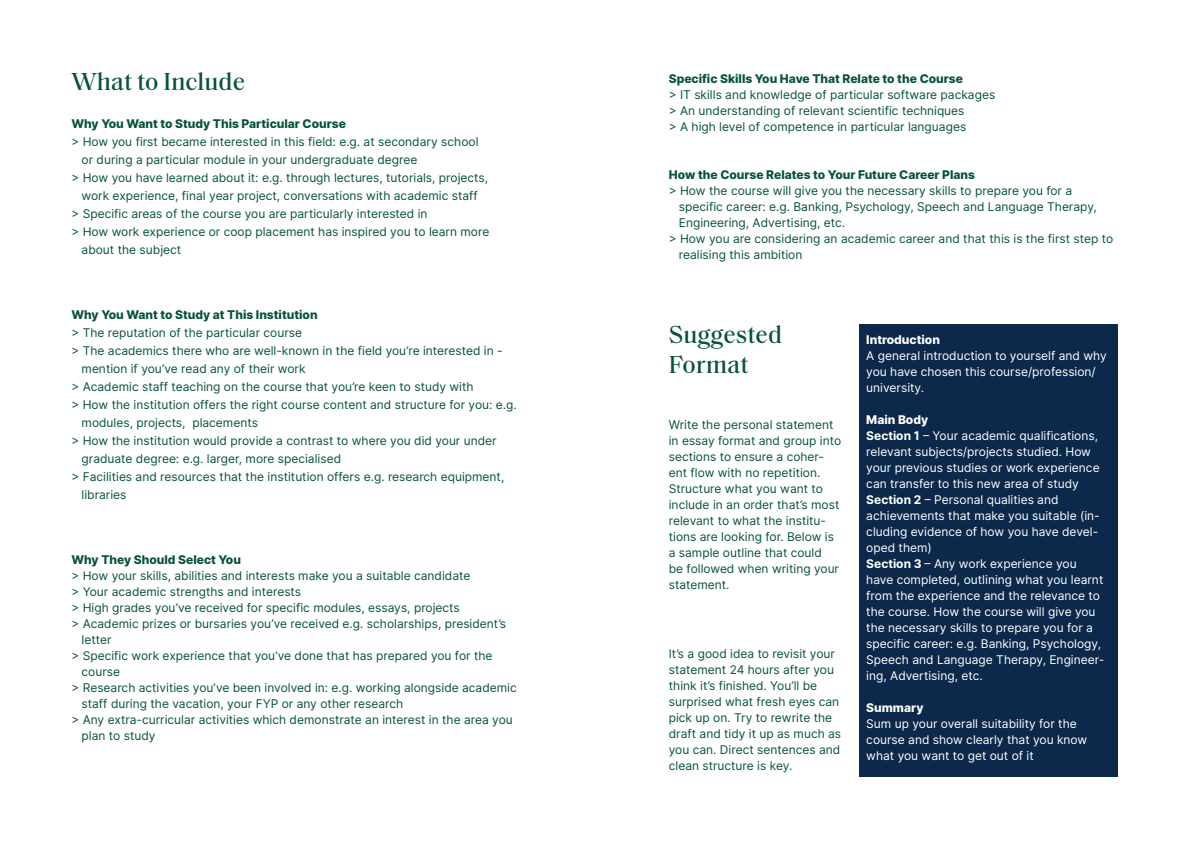
<style>
.page{position:relative;width:1191px;height:842px;background:#fff}
.page>*{position:absolute;margin:0;border:0;box-sizing:border-box;transform-origin:0 0}
.t1{font:500 25px "Saol Text";color:#075336}
.t2{font:12px/16px "Inter";color:#075336}
.t3{font:12px/16px "Inter";color:#fff}
.t4{font:800 12px "Inter";color:#075336}
.t5{font:800 12px "Inter";color:#fff}
.s1{font-weight:700}
</style>
<div class="page">
<div style="left:859px;top:324px;width:258px;height:453px;background:#0c284a"></div>
<p class="t1" style="left:71px;top:63px;width:175px">What to Include</p>
<p class="t4" style="left:71px;top:115px;width:276px">Why You Want to Study This Particular Course</p>
<p class="t2" style="left:82px;top:132px;width:398px;line-height:18px;text-indent:-10px">&gt; How you first became interested in this field: e.g. at secondary school or during a particular module in your undergraduate degree</p>
<p class="t2" style="left:71px;top:168px;width:418px;line-height:18px;text-align:center">&gt; How you have learned about it: e.g. through lectures, tutorials, projects, work experience, final year project, conversations with academic staff</p>
<p class="t2" style="left:71px;top:205px;width:358px">&gt; Specific areas of the course you are particularly interested in</p>
<p class="t2" style="left:82px;top:222px;width:409px;line-height:18px;text-indent:-10px">&gt; How work experience or coop placement has inspired you to learn more about the subject</p>
<p class="t4" style="left:71px;top:306px;width:248px">Why You Want to Study at This Institution</p>
<p class="t2" style="left:71px;top:325px;width:232px">&gt; The reputation of the particular course</p>
<p class="t2" style="left:82px;top:342px;width:422px;line-height:18px;text-indent:-10px">&gt; The academics there who are well-known in the field you’re interested in - mention if you’ve read any of their work</p>
<p class="t2" style="left:71px;top:379px;width:404px">&gt; Academic staff teaching on the course that you’re keen to study with</p>
<p class="t2" style="left:82px;top:396px;width:437px;line-height:18px;text-indent:-10px">&gt; How the institution offers the right course content and structure for you: e.g. modules, projects, placements</p>
<p class="t2" style="left:82px;top:432px;width:416px;line-height:18px;text-indent:-10px">&gt; How the institution would provide a contrast to where you did your under graduate degree: e.g. larger, more specialised</p>
<p class="t2" style="left:71px;top:469px;width:434px">&gt; Facilities and resources that the institution offers e.g. research equipment,</p>
<p class="t2" style="left:82px;top:487px;width:46px">libraries</p>
<p class="t4" style="left:71px;top:551px;width:171px">Why They Should Select You</p>
<p class="t2" style="left:71px;top:568px;width:400px">&gt; How your skills, abilities and interests make you a suitable candidate</p>
<p class="t2" style="left:71px;top:584px;width:231px">&gt; Your academic strengths and interests</p>
<p class="t2" style="left:71px;top:600px;width:390px">&gt; High grades you’ve received for specific modules, essays, projects</p>
<p class="t2" style="left:82px;top:616px;width:426px;text-indent:-10px">&gt; Academic prizes or bursaries you’ve received e.g. scholarships, president’s letter</p>
<p class="t2" style="left:82px;top:648px;width:412px;text-indent:-10px">&gt; Specific work experience that you’ve done that has prepared you for the course</p>
<p class="t2" style="left:82px;top:680px;width:437px;text-indent:-10px">&gt; Research activities you’ve been involved in: e.g. working alongside academic staff during the vacation, your FYP or any other research</p>
<p class="t2" style="left:82px;top:712px;width:433px;text-indent:-10px">&gt; Any extra-curricular activities which demonstrate an interest in the area you plan to study</p>
<p class="t4" style="left:669px;top:70px;width:296px">Specific Skills You Have That Relate to the Course</p>
<p class="t2" style="left:669px;top:86px;width:328px">&gt; IT skills and knowledge of particular software packages</p>
<p class="t2" style="left:669px;top:102px;width:297px">&gt; An understanding of relevant scientific techniques</p>
<p class="t2" style="left:669px;top:118px;width:299px">&gt; A high level of competence in particular languages</p>
<p class="t4" style="left:669px;top:166px;width:308px">How the Course Relates to Your Future Career Plans</p>
<p class="t2" style="left:669px;top:182px;width:405px">&gt; How the course will give you the necessary skills to prepare you for a</p>
<p class="t2" style="left:679px;top:198px;width:419px">specific career: e.g. Banking, Psychology, Speech and Language Therapy,</p>
<p class="t2" style="left:679px;top:214px;width:168px">Engineering, Advertising, etc.</p>
<p class="t2" style="left:679px;top:230px;width:436px;text-indent:-10px">&gt; How you are considering an academic career and that this is the first step to realising this ambition</p>
<p class="t1" style="left:669px;top:316px;width:115px">Suggested</p>
<p class="t1" style="left:669px;top:346px;width:81px">Format</p>
<p class="t2" style="left:669px;top:417px;width:174px">Write the personal statement in essay format and group into sections to ensure a coher&shy;ent flow with no repetition.<br>Structure what you want to include in an order that’s most relevant to what the institu&shy;tions are looking for. Below is a sample outline that could<br>be followed when writing your statement.</p>
<p class="t2" style="left:669px;top:645px;width:174px">It’s a good idea to revisit your statement 24 hours after you think it’s finished. You’ll be surprised what fresh eyes can pick up on. Try to rewrite the draft and tidy it up as much as you can. Direct sentences and clean structure is key.</p>
<p class="t5" style="left:866px;top:331px;width:75px">Introduction</p>
<p class="t3" style="left:866px;top:348px;width:242px">A general introduction to yourself and why you have chosen this course/profession/ university.</p>
<p class="t5" style="left:866px;top:411px;width:63px">Main Body</p>
<p class="t3" style="left:866px;top:428px;width:235px"><span class="s1">Section 1</span> – Your academic qualifications, relevant subjects/projects studied. How your previous studies or work experience can transfer to this new area of study</p>
<p class="t3" style="left:866px;top:492px;width:235px"><span class="s1">Section 2</span> – Personal qualities and achievements that make you suitable (in&shy;cluding evidence of how you have devel&shy;oped them)</p>
<p class="t3" style="left:866px;top:556px;width:239px"><span class="s1">Section 3</span> – Any work experience you have completed, outlining what you learnt from the experience and the relevance to the course. How the course will give you the necessary skills to prepare you for a specific career: e.g. Banking, Psychology, Speech and Language Therapy, Engineer&shy;ing, Advertising, etc.</p>
<p class="t5" style="left:866px;top:699px;width:59px">Summary</p>
<p class="t3" style="left:866px;top:716px;width:222px">Sum up your overall suitability for the course and show clearly that you know what you want to get out of it</p>
</div>
